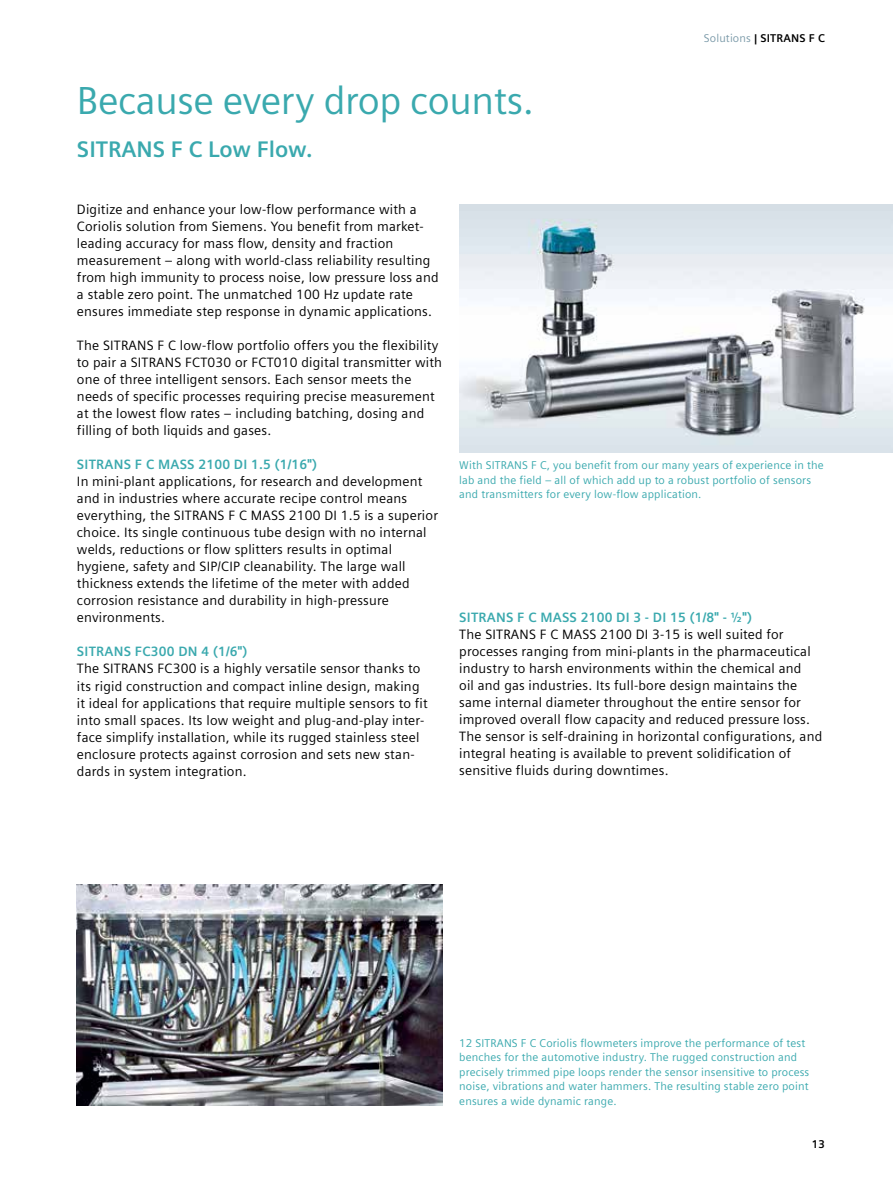
<style>
.page{position:relative;width:893px;height:1191px;background:#fff}
.page>*{position:absolute;margin:0;border:0;box-sizing:border-box;transform-origin:0 0}
.t1{font:39px "Siemens Sans Global";letter-spacing:-.01em;color:#3aa9ae}
.t2{font:700 22.5px "Siemens Sans Global";color:#3aa9ae}
.t3{font:13.5px/17px "Siemens Sans Global";letter-spacing:.015em;color:#000}
.t4{font:700 13.5px "Siemens Sans Global";letter-spacing:.015em;color:#3aa9ae}
.t5{font:11.25px/14.7px "Siemens Sans Global";letter-spacing:.015em;color:#3aa9ae}
.t6{font:700 11.25px "Siemens Sans Global";letter-spacing:.015em;color:#000}
.s1{font-weight:400;color:#7b9aa9}
</style>
<div class="page">
<img style="left:459px;top:204px;width:434px;height:249px">
<img style="left:77px;top:884px;width:365px;height:222px">
<h1 class="t1" style="left:77px;top:72px;width:459px">Because every drop counts.</h1>
<h2 class="t2" style="left:77px;top:136px;width:237px">SITRANS F C Low Flow.</h2>
<p class="t6" style="left:704px;top:32px;width:123px"><span class="s1">Solutions</span> | SITRANS F C</p>
<p class="t3" style="left:77px;top:201px;width:363px">Digitize and enhance your low-flow performance with a Coriolis solution from Siemens. You benefit from market&shy;leading accuracy for mass flow, density and fraction measurement – along with world-class reliability resulting from high immunity to process noise, low pressure loss and a stable zero point. The unmatched 100 Hz update rate ensures immediate step response in dynamic applications.</p>
<p class="t3" style="left:77px;top:337px;width:367px">The SITRANS F C low-flow portfolio offers you the flexibility to pair a SITRANS FCT030 or FCT010 digital transmitter with one of three intelligent sensors. Each sensor meets the needs of specific processes requiring precise measurement at the lowest flow rates – including batching, dosing and filling of both liquids and gases.</p>
<p class="t4" style="left:77px;top:457px;width:242px">SITRANS F C MASS 2100 DI 1.5 (1/16")</p>
<p class="t3" style="left:77px;top:474px;width:363px">In mini-plant applications, for research and development and in industries where accurate recipe control means everything, the SITRANS F C MASS 2100 DI 1.5 is a superior choice. Its single continuous tube design with no internal welds, reductions or flow splitters results in optimal hygiene, safety and SIP/CIP cleanability. The large wall thickness extends the lifetime of the meter with added corrosion resistance and durability in high-pressure environments.</p>
<p class="t4" style="left:77px;top:644px;width:172px">SITRANS FC300 DN 4 (1/6")</p>
<p class="t3" style="left:77px;top:661px;width:352px">The SITRANS FC300 is a highly versatile sensor thanks to its rigid construction and compact inline design, making it ideal for applications that require multiple sensors to fit into small spaces. Its low weight and plug-and-play inter&shy;face simplify installation, while its rugged stainless steel enclosure protects against corrosion and sets new stan&shy;dards in system integration.</p>
<p class="t5" style="left:459px;top:458px;width:366px">With SITRANS F C, you benefit from our many years of experience in the lab and the field – all of which add up to a robust portfolio of sensors and transmitters for every low-flow application.</p>
<p class="t4" style="left:459px;top:609px;width:294px">SITRANS F C MASS 2100 DI 3 - DI 15 (1/8" - ½")</p>
<p class="t3" style="left:459px;top:626px;width:365px">The SITRANS F C MASS 2100 DI 3-15 is well suited for processes ranging from mini-plants in the pharmaceutical industry to harsh environments within the chemical and<br>oil and gas industries. Its full-bore design maintains the same internal diameter throughout the entire sensor for improved overall flow capacity and reduced pressure loss.<br>The sensor is self-draining in horizontal configurations, and integral heating is available to prevent solidification of sensitive fluids during downtimes.</p>
<p class="t5" style="left:459px;top:1035px;width:351px">12 SITRANS F C Coriolis flowmeters improve the performance of test benches for the automotive industry. The rugged construction and precisely trimmed pipe loops render the sensor insensitive to process noise, vibrations and water hammers. The resulting stable zero point ensures a wide dynamic range.</p>
<p class="t6" style="left:812px;top:1137px;width:15px">13</p>
</div>
